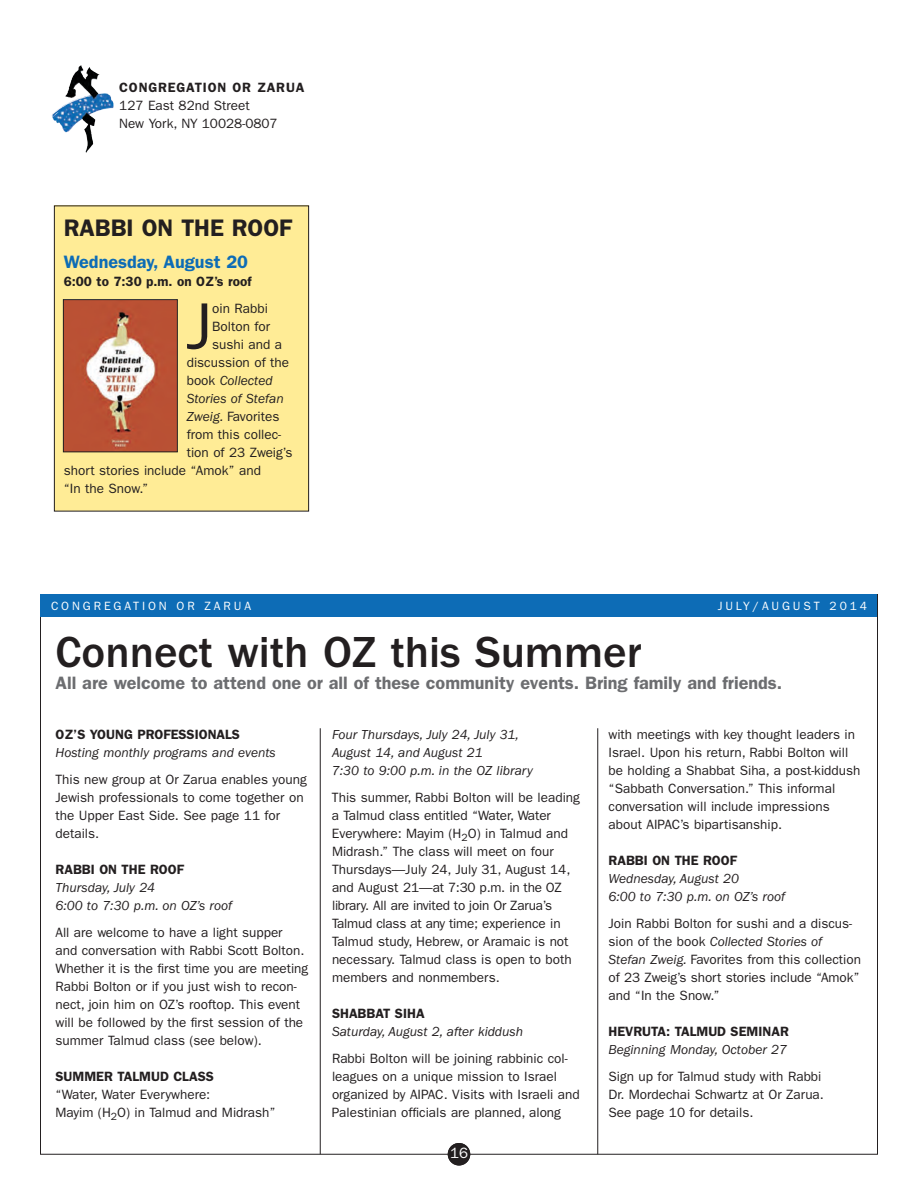
<style>
.page{position:relative;width:918px;height:1188px;background:#fff}
.page>*{position:absolute;margin:0;border:0;box-sizing:border-box;transform-origin:0 0}
.t1{font:66px "Franklin Gothic";color:#231f20}
.t2{font:500 45px "Franklin Gothic";color:#231f20}
.t3{font:600 24px "Franklin Gothic";color:#231f20}
.t4{font:600 18px "Franklin Gothic";color:#6c6d70}
.t5{font:600 18px "Franklin Gothic";color:#0d6cb6}
.t6{font:15px "Franklin Gothic";color:#fff}
.t7{font:13.5px/18px "Franklin Gothic";color:#231f20}
.t8{font:italic 13.5px/18px "Franklin Gothic";color:#231f20}
.t9{font:600 13.5px "Franklin Gothic";color:#231f20}
.t10{font:600 13.5px "Franklin Gothic";letter-spacing:.06em;color:#231f20}
.t11{font:12px "Franklin Gothic";letter-spacing:.24em;color:#fff}
.s1{font-style:normal}
.s2{font-style:italic}
</style>
<div class="page">
<hr style="left:40px;top:1154px;width:838px;height:1px;background:#231f20">
<hr style="left:40px;top:594px;width:1px;height:560px;background:#231f20">
<hr style="left:877px;top:594px;width:1px;height:560px;background:#231f20">
<img style="left:52px;top:65px;width:62px;height:88px">
<div style="left:40px;top:594px;width:838px;height:22px;background:#0d6cb6"></div>
<div style="left:448px;top:1143px;width:22px;height:23px;background:#231f20;border-radius:50%"></div>
<hr style="left:320px;top:728px;width:1px;height:426px;background:#231f20">
<hr style="left:597px;top:728px;width:1px;height:426px;background:#231f20">
<div style="left:54px;top:206px;width:255px;height:305px;background:#ffec96"></div>
<div style="left:54px;top:206px;width:255px;height:306px;border:1px solid #231f20"></div>
<img style="left:65px;top:301px;width:111px;height:149px">
<div style="left:63px;top:299px;width:115px;height:153px;border:1px solid #231f20"></div>
<p class="t10" style="left:119px;top:82px;width:187px">CONGREGATION OR ZARUA</p>
<p class="t7" style="left:119px;top:97px;width:160px">127 East 82nd Street<br>New York, NY 10028-0807</p>
<h3 class="t3" style="left:64px;top:220px;width:230px">RABBI ON THE ROOF</h3>
<h3 class="t5" style="left:64px;top:255px;width:186px">Wednesday, August 20</h3>
<p class="t9" style="left:64px;top:276px;width:189px">6:00 to 7:30 p.m. on OZ’s roof</p>
<h1 class="t1" style="left:186px;top:303px;width:28px">J</h1>
<p class="t7" style="left:212px;top:300px;width:57px">oin Rabbi</p>
<p class="t7" style="left:212px;top:318px;width:59px">Bolton for</p>
<p class="t7" style="left:212px;top:336px;width:71px">sushi and a</p>
<p class="t7" style="left:187px;top:354px;width:104px">discussion of the</p>
<p class="t8" style="left:187px;top:372px;width:87px"><span class="s1">book</span> Collected</p>
<p class="t8" style="left:187px;top:390px;width:99px">Stories of Stefan</p>
<p class="t7" style="left:187px;top:408px;width:94px"><span class="s2">Zweig.</span> Favorites</p>
<p class="t7" style="left:187px;top:426px;width:96px">from this collec-</p>
<p class="t7" style="left:187px;top:444px;width:107px">tion of 23 Zweig’s</p>
<p class="t7" style="left:64px;top:462px;width:199px">short stories include “Amok” and</p>
<p class="t7" style="left:64px;top:480px;width:86px">“In the Snow.”</p>
<p class="t11" style="left:51px;top:601px;width:202px">CONGREGATION OR ZARUA</p>
<p class="t11" style="left:718px;top:601px;width:151px">JULY/AUGUST 2014</p>
<h2 class="t2" style="left:56px;top:637px;width:588px">Connect with OZ this Summer</h2>
<h3 class="t4" style="left:56px;top:677px;width:728px">All are welcome to attend one or all of these community events. Bring family and friends.</h3>
<p class="t9" style="left:56px;top:730px;width:186px">OZ’S YOUNG PROFESSIONALS</p>
<p class="t8" style="left:56px;top:745px;width:222px">Hosting monthly programs and events</p>
<p class="t7" style="left:56px;top:772px;width:253px">This new group at Or Zarua enables young<br>Jewish professionals to come together on the Upper East Side. See page 11 for details.</p>
<p class="t9" style="left:56px;top:865px;width:130px">RABBI ON THE ROOF</p>
<p class="t8" style="left:56px;top:880px;width:178px">Thursday, July 24<br>6:00 to 7:30 p.m. on OZ’s roof</p>
<p class="t7" style="left:56px;top:925px;width:254px">All are welcome to have a light supper<br>and conversation with Rabbi Scott Bolton.<br>Whether it is the first time you are meeting Rabbi Bolton or if you just wish to recon&shy;nect, join him on OZ’s rooftop. This event will be followed by the first session of the summer Talmud class (see below).</p>
<p class="t9" style="left:56px;top:1072px;width:160px">SUMMER TALMUD CLASS</p>
<p class="t7" style="left:56px;top:1086px;width:222px">“Water, Water Everywhere:<br>Mayim (H<sub>2</sub>O) in Talmud and Midrash”</p>
<p class="t8" style="left:332px;top:726px;width:202px">Four Thursdays, July 24, July 31,<br>August 14, and August 21<br>7:30 to 9:00 p.m. in the OZ library</p>
<p class="t7" style="left:332px;top:789px;width:249px">This summer, Rabbi Bolton will be leading a Talmud class entitled “Water, Water Everywhere: Mayim (H<sub>2</sub>O) in Talmud and Midrash.” The class will meet on four Thursdays—July 24, July 31, August 14, and August 21—at 7:30 p.m. in the OZ library. All are invited to join Or Zarua’s Talmud class at any time; experience in Talmud study, Hebrew, or Aramaic is not necessary. Talmud class is open to both members and nonmembers.</p>
<p class="t9" style="left:332px;top:1008px;width:94px">SHABBAT SIHA</p>
<p class="t8" style="left:332px;top:1023px;width:193px">Saturday, August 2, after kiddush</p>
<p class="t7" style="left:332px;top:1050px;width:249px">Rabbi Bolton will be joining rabbinic col&shy;leagues on a unique mission to Israel organized by AIPAC. Visits with Israeli and Palestinian officials are planned, along</p>
<p class="t7" style="left:608px;top:727px;width:254px">with meetings with key thought leaders in Israel. Upon his return, Rabbi Bolton will be holding a Shabbat Siha, a post-kiddush “Sabbath Conversation.” This informal conversation will include impressions about AIPAC’s bipartisanship.</p>
<p class="t9" style="left:609px;top:856px;width:130px">RABBI ON THE ROOF</p>
<p class="t8" style="left:609px;top:871px;width:178px">Wednesday, August 20<br>6:00 to 7:30 p.m. on OZ’s roof</p>
<p class="t7" style="left:609px;top:916px;width:254px">Join Rabbi Bolton for sushi and a discus&shy;sion of the book <span class="s2">Collected Stories of Stefan Zweig.</span> Favorites from this collection of 23 Zweig’s short stories include “Amok” and “In the Snow.”</p>
<p class="t9" style="left:609px;top:1027px;width:182px">HEVRUTA: TALMUD SEMINAR</p>
<p class="t8" style="left:608px;top:1042px;width:180px">Beginning Monday, October 27</p>
<p class="t7" style="left:608px;top:1068px;width:217px">Sign up for Talmud study with Rabbi<br>Dr. Mordechai Schwartz at Or Zarua.<br>See page 10 for details.</p>
<p class="t6" style="left:450px;top:1148px;width:19px">16</p>
</div>
